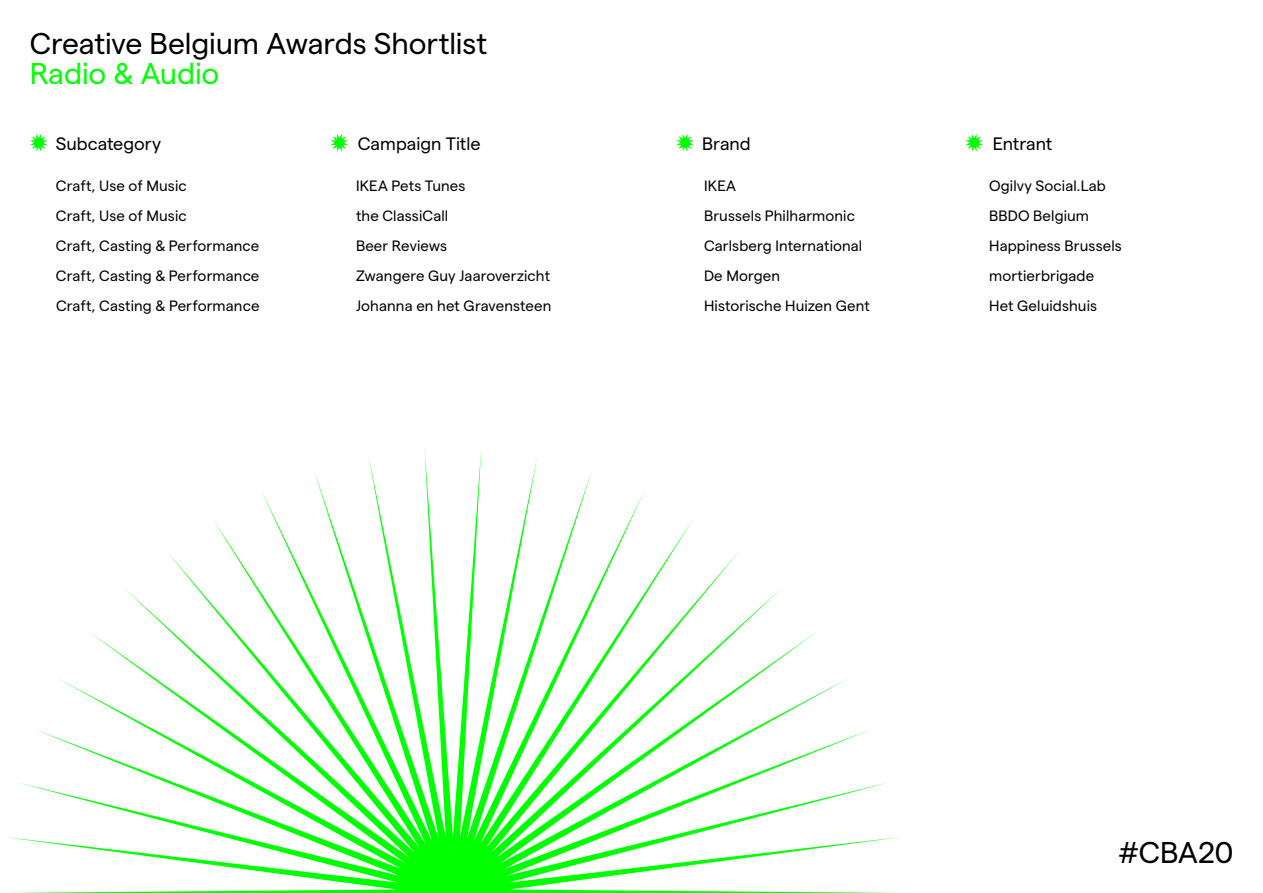
<style>
.page{position:relative;width:1263px;height:893px;background:#fff}
.page>*{position:absolute;margin:0;border:0;box-sizing:border-box;transform-origin:0 0}
.t1{font:30px "Matter";letter-spacing:-.005em;color:#000}
.t2{font:30px "Matter";letter-spacing:-.005em;color:#0f0}
.t3{font:18px "Matter";color:#000}
.t4{font:15px "Matter";letter-spacing:.005em;color:#000}
</style>
<div class="page">
<svg style="left:30px;top:134px;width:18px;height:18px"></svg>
<svg style="left:330px;top:134px;width:18px;height:18px"></svg>
<svg style="left:676px;top:134px;width:18px;height:18px"></svg>
<svg style="left:965px;top:134px;width:18px;height:18px"></svg>
<svg style="left:4px;top:449px;width:897px;height:444px"></svg>
<h1 class="t1" style="left:30px;top:22px;width:459px">Creative Belgium Awards Shortlist</h1>
<h1 class="t2" style="left:30px;top:52px;width:191px">Radio &amp; Audio</h1>
<p class="t3" style="left:56px;top:130px;width:107px">Subcategory</p>
<p class="t3" style="left:358px;top:130px;width:124px">Campaign Title</p>
<p class="t3" style="left:702px;top:130px;width:50px">Brand</p>
<p class="t3" style="left:993px;top:130px;width:61px">Entrant</p>
<p class="t4" style="left:56px;top:174px;width:132px">Craft, Use of Music</p>
<p class="t4" style="left:356px;top:174px;width:111px">IKEA Pets Tunes</p>
<p class="t4" style="left:704px;top:174px;width:33px">IKEA</p>
<p class="t4" style="left:989px;top:174px;width:118px">Ogilvy Social.Lab</p>
<p class="t4" style="left:56px;top:204px;width:132px">Craft, Use of Music</p>
<p class="t4" style="left:356px;top:204px;width:94px">the ClassiCall</p>
<p class="t4" style="left:704px;top:204px;width:152px">Brussels Philharmonic</p>
<p class="t4" style="left:989px;top:204px;width:102px">BBDO Belgium</p>
<p class="t4" style="left:56px;top:234px;width:205px">Craft, Casting &amp; Performance</p>
<p class="t4" style="left:356px;top:234px;width:93px">Beer Reviews</p>
<p class="t4" style="left:704px;top:234px;width:160px">Carlsberg International</p>
<p class="t4" style="left:989px;top:234px;width:134px">Happiness Brussels</p>
<p class="t4" style="left:56px;top:264px;width:205px">Craft, Casting &amp; Performance</p>
<p class="t4" style="left:356px;top:264px;width:196px">Zwangere Guy Jaaroverzicht</p>
<p class="t4" style="left:704px;top:264px;width:78px">De Morgen</p>
<p class="t4" style="left:989px;top:264px;width:107px">mortierbrigade</p>
<p class="t4" style="left:56px;top:294px;width:205px">Craft, Casting &amp; Performance</p>
<p class="t4" style="left:356px;top:294px;width:197px">Johanna en het Gravensteen</p>
<p class="t4" style="left:704px;top:294px;width:167px">Historische Huizen Gent</p>
<p class="t4" style="left:989px;top:294px;width:110px">Het Geluidshuis</p>
<h1 class="t1" style="left:1118px;top:831px;width:116px">#CBA20</h1>
</div>
